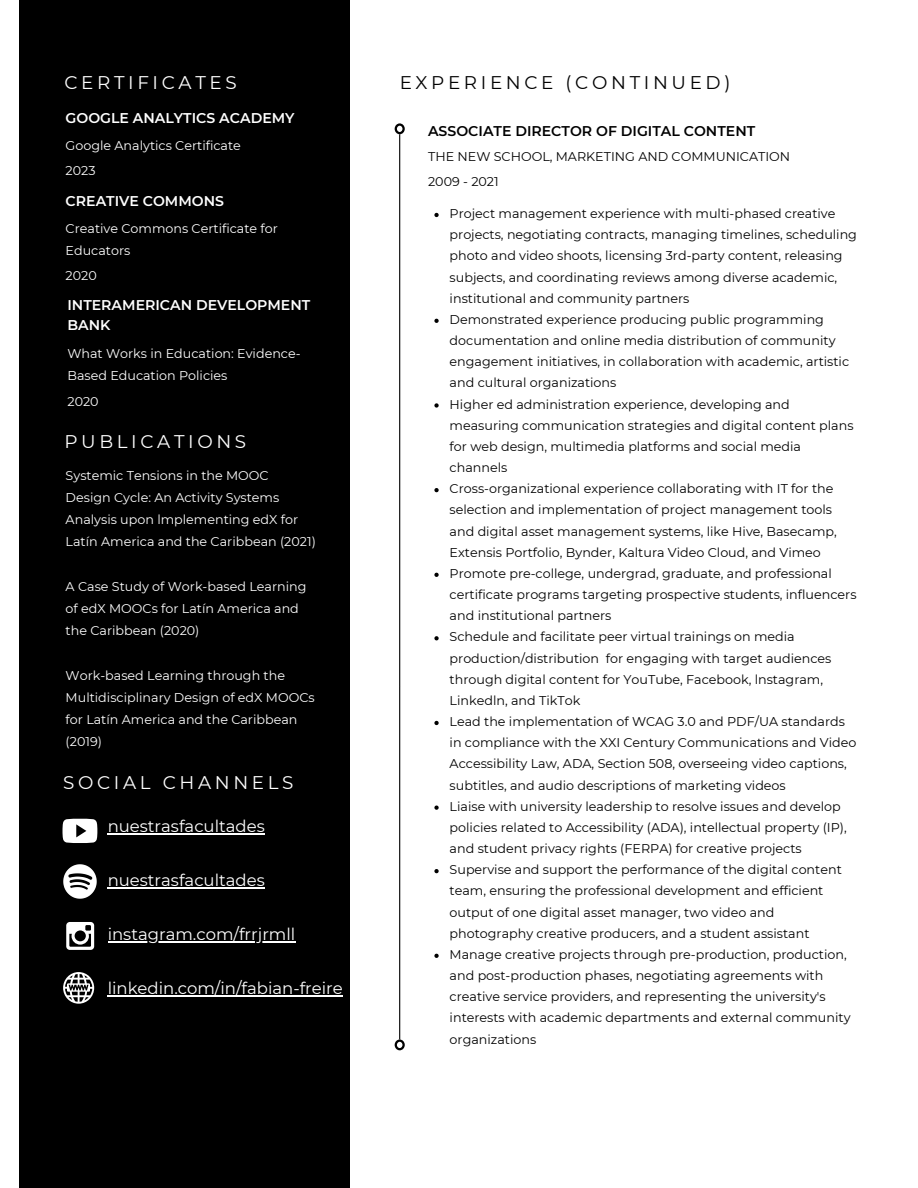
<style>
.page{position:relative;width:918px;height:1188px;background:#fff}
.page>*{position:absolute;margin:0;border:0;box-sizing:border-box;transform-origin:0 0}
.t1{font:18.3px "Montserrat";letter-spacing:.2em;color:#fff}
.t2{font:18.3px "Montserrat";letter-spacing:.2em;color:#000}
.t3{font:16.5px "Montserrat";color:#fff}
.t4{font:600 14.1px/20.1px "Montserrat";color:#fff}
.t5{font:600 14.1px "Montserrat";color:#000}
.t6{font:12.75px/21.1px "Montserrat";color:#000}
.t7{font:12.75px/22.2px "Montserrat";color:#fff}
</style>
<div class="page">
<div style="left:19px;top:0;width:331px;height:1188px;background:#000"></div>
<svg style="left:395px;top:123px;width:10px;height:11px"></svg>
<svg style="left:395px;top:1040px;width:10px;height:10px"></svg>
<hr style="left:399px;top:134px;width:1px;height:553px;background:#000">
<hr style="left:399px;top:687px;width:1px;height:352px;background:#000">
<svg style="left:63px;top:819px;width:34px;height:24px"></svg>
<svg style="left:66px;top:922px;width:28px;height:28px"></svg>
<img style="left:63px;top:865px;width:34px;height:33px">
<svg style="left:434px;top:213px;width:5px;height:4px"></svg>
<svg style="left:434px;top:319px;width:5px;height:4px"></svg>
<svg style="left:434px;top:403px;width:5px;height:5px"></svg>
<svg style="left:434px;top:488px;width:5px;height:4px"></svg>
<svg style="left:434px;top:573px;width:5px;height:4px"></svg>
<svg style="left:434px;top:636px;width:5px;height:4px"></svg>
<svg style="left:434px;top:721px;width:5px;height:4px"></svg>
<svg style="left:434px;top:806px;width:5px;height:4px"></svg>
<svg style="left:434px;top:869px;width:5px;height:4px"></svg>
<svg style="left:434px;top:954px;width:5px;height:4px"></svg>
<hr style="left:108px;top:833px;width:157px;height:1px;background:#fff">
<hr style="left:108px;top:887px;width:157px;height:1px;background:#fff">
<hr style="left:108px;top:941px;width:187px;height:1px;background:#fff">
<hr style="left:108px;top:995px;width:235px;height:1px;background:#fff">
<svg style="left:63px;top:972px;width:31px;height:32px"></svg>
<h1 class="t1" style="left:64px;top:72px;width:174px">CERTIFICATES</h1>
<p class="t4" style="left:66px;top:108px;width:230px">GOOGLE ANALYTICS ACADEMY</p>
<p class="t7" style="left:66px;top:133px;width:177px;line-height:24.9px">Google Analytics Certificate<br>2023</p>
<p class="t4" style="left:66px;top:190px;width:160px">CREATIVE COMMONS</p>
<p class="t7" style="left:66px;top:217px;width:214px">Creative Commons Certificate for<br>Educators</p>
<p class="t7" style="left:66px;top:264px;width:33px">2020</p>
<p class="t4" style="left:67px;top:295px;width:244px">INTERAMERICAN DEVELOPMENT<br>BANK</p>
<p class="t7" style="left:67px;top:342px;width:235px">What Works in Education: Evidence-<br>Based Education Policies</p>
<p class="t7" style="left:67px;top:390px;width:33px">2020</p>
<h1 class="t1" style="left:64px;top:431px;width:183px">PUBLICATIONS</h1>
<p class="t7" style="left:66px;top:464px;width:252px">Systemic Tensions in the MOOC Design Cycle: An Activity Systems Analysis upon lmplementing edX for Latín America and the Caribbean (2021)</p>
<p class="t7" style="left:66px;top:575px;width:242px">A Case Study of Work-based Learning of edX MOOCs for Latín America and the Caribbean (2020)</p>
<p class="t7" style="left:66px;top:664px;width:251px">Work-based Learning through the<br>Multidisciplinary Design of edX MOOCs for Latín America and the Caribbean (2019)</p>
<h1 class="t1" style="left:63px;top:771px;width:232px">SOCIAL CHANNELS</h1>
<p class="t3" style="left:108px;top:816px;width:159px">nuestrasfacultades</p>
<p class="t3" style="left:108px;top:870px;width:159px">nuestrasfacultades</p>
<p class="t3" style="left:108px;top:924px;width:189px">instagram.com/frrjrmll</p>
<p class="t3" style="left:108px;top:978px;width:237px">linkedin.com/in/fabian-freire</p>
<h1 class="t2" style="left:400px;top:72px;width:332px">EXPERIENCE (CONTINUED)</h1>
<p class="t5" style="left:428px;top:122px;width:329px">ASSOCIATE DIRECTOR OF DIGITAL CONTENT</p>
<p class="t6" style="left:428px;top:144px;width:364px;line-height:24.9px">THE NEW SCHOOL, MARKETING AND COMMUNICATION<br>2009 - 2021</p>
<p class="t6" style="left:450px;top:203px;width:409px">Project management experience with multi-phased creative projects, negotiating contracts, managing timelines, scheduling photo and video shoots, licensing 3rd-party content, releasing subjects, and coordinating reviews among diverse academic, institutional and community partners<br>Demonstrated experience producing public programming documentation and online media distribution of community engagement initiatives, in collaboration with academic, artistic and cultural organizations<br>Higher ed administration experience, developing and measuring communication strategies and digital content plans for web design, multimedia platforms and social media channels<br>Cross-organizational experience collaborating with IT for the selection and implementation of project management tools and digital asset management systems, like Hive, Basecamp, Extensis Portfolio, Bynder, Kaltura Video Cloud, and Vimeo Promote pre-college, undergrad, graduate, and professional certificate programs targeting prospective students, influencers and institutional partners<br>Schedule and facilitate peer virtual trainings on media production/distribution for engaging with target audiences through digital content for YouTube, Facebook, lnstagram, Linkedln, and TikTok<br>Lead the implementation of WCAG 3.0 and PDF/UA standards in compliance with the XXI Century Communications and Video Accessibility Law, ADA, Section 508, overseeing video captions, subtitles, and audio descriptions of marketing videos<br>Liaise with university leadership to resolve issues and develop policies related to Accessibility (ADA), intellectual property (IP), and student privacy rights (FERPA) for creative projects Supervise and support the performance of the digital content team, ensuring the professional development and efficient output of one digital asset manager, two video and photography creative producers, and a student assistant Manage creative projects through pre-production, production, and post-production phases, negotiating agreements with creative service providers, and representing the university's interests with academic departments and external community organizations</p>
</div>
